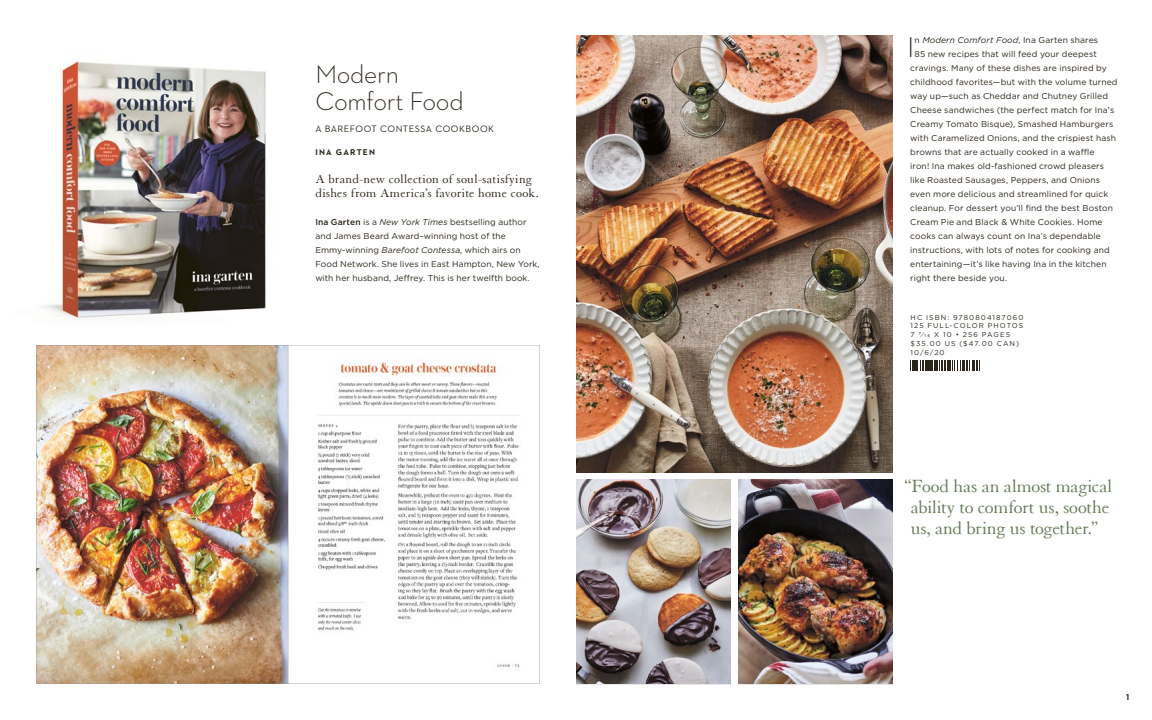
<style>
.page{position:relative;width:1152px;height:720px;background:#fff}
.page>*{position:absolute;margin:0;border:0;box-sizing:border-box;transform-origin:0 0}
.t1{font:300 29.1px "Neutraface 2 Text";color:#2c251a}
.t2{font:300 26px/27px "Neutraface 2 Text";letter-spacing:-.01em;color:#2c251a}
.t3{font:19px/21px "Granjon LT";letter-spacing:-.01em;color:#647b56;text-align:center}
.t4{font:13px/14px "Granjon LT";letter-spacing:.01em;color:#2c251a}
.t5{font:9.5px "Neutraface 2 Text";letter-spacing:.055em;color:#2c251a}
.t6{font:8.5px/14px "Gotham";letter-spacing:.015em;color:#2c251a}
.t7{font:700 8.5px "Neutraface 2 Text";letter-spacing:.14em;color:#2c251a}
.t8{font:7px/8.8px "Gotham";letter-spacing:.155em;color:#2c251a}
.s1{font-weight:500}
.s2{font-style:italic}
</style>
<div class="page">
<svg style="left:910px;top:360px;width:70px;height:11px"></svg>
<img style="left:36px;top:61px;width:279px;height:285px">
<img style="left:576px;top:36px;width:317px;height:437px">
<img style="left:739px;top:479px;width:154px;height:204px">
<img style="left:576px;top:479px;width:154px;height:205px">
<img style="left:36px;top:346px;width:504px;height:338px">
<h2 class="t2" style="left:315px;top:61px;width:150px">Modern<br>Comfort Food</h2>
<p class="t5" style="left:315px;top:123px;width:180px">A BAREFOOT CONTESSA COOKBOOK</p>
<p class="t7" style="left:315px;top:147px;width:61px">INA GARTEN</p>
<h3 class="t4" style="left:315px;top:173px;width:225px">A brand-new collection of soul-satisfying dishes from America’s favorite home cook.</h3>
<p class="t6" style="left:315px;top:215px;width:226px"><span class="s1">Ina Garten</span> is a <span class="s2">New York Times</span> bestselling author and James Beard Award–winning host of the Emmy-winning <span class="s2">Barefoot Contessa</span>, which airs on Food Network. She lives in East Hampton, New York, with her husband, Jeffrey. This is her twelfth book.</p>
<h1 class="t1" style="left:907px;top:29px;width:9px">I</h1>
<p class="t6" style="left:915px;top:33px;width:185px">n <span class="s2">Modern Comfort Food</span>, Ina Garten shares</p>
<p class="t6" style="left:915px;top:47px;width:184px">85 new recipes that will feed your deepest</p>
<p class="t6" style="left:910px;top:61px;width:198px">cravings. Many of these dishes are inspired by</p>
<p class="t6" style="left:910px;top:75px;width:209px">childhood favorites—but with the volume turned</p>
<p class="t6" style="left:910px;top:89px;width:199px">way up—such as Cheddar and Chutney Grilled</p>
<p class="t6" style="left:910px;top:103px;width:205px">Cheese sandwiches (the perfect match for Ina's</p>
<p class="t6" style="left:910px;top:117px;width:204px">Creamy Tomato Bisque), Smashed Hamburgers</p>
<p class="t6" style="left:910px;top:131px;width:207px">with Caramelized Onions, and the crispiest hash</p>
<p class="t6" style="left:910px;top:145px;width:186px">browns that are actually cooked in a waffle</p>
<p class="t6" style="left:910px;top:159px;width:195px">iron! Ina makes old-fashioned crowd pleasers</p>
<p class="t6" style="left:910px;top:173px;width:191px">like Roasted Sausages, Peppers, and Onions</p>
<p class="t6" style="left:910px;top:187px;width:200px">even more delicious and streamlined for quick</p>
<p class="t6" style="left:910px;top:201px;width:204px">cleanup. For dessert you’ll find the best Boston</p>
<p class="t6" style="left:910px;top:215px;width:194px">Cream Pie and Black &amp; White Cookies. Home</p>
<p class="t6" style="left:910px;top:229px;width:192px">cooks can always count on Ina’s dependable</p>
<p class="t6" style="left:910px;top:243px;width:201px">instructions, with lots of notes for cooking and</p>
<p class="t6" style="left:910px;top:257px;width:198px">entertaining—it’s like having Ina in the kitchen</p>
<p class="t6" style="left:910px;top:271px;width:98px">right there beside you.</p>
<p class="t8" style="left:911px;top:312px;width:114px">HC ISBN: 9780804187060<br>125 FULL-COLOR PHOTOS<br>7 7/16 X 10 • 256 PAGES $35.00 US ($47.00 CAN)<br>10/6/20</p>
<h3 class="t3" style="left:904px;top:476px;width:210px">“Food has an almost magical ability to comfort us, soothe us, and bring us together.”</h3>
<p class="t7" style="left:1126px;top:692px;width:5px">1</p>
</div>
